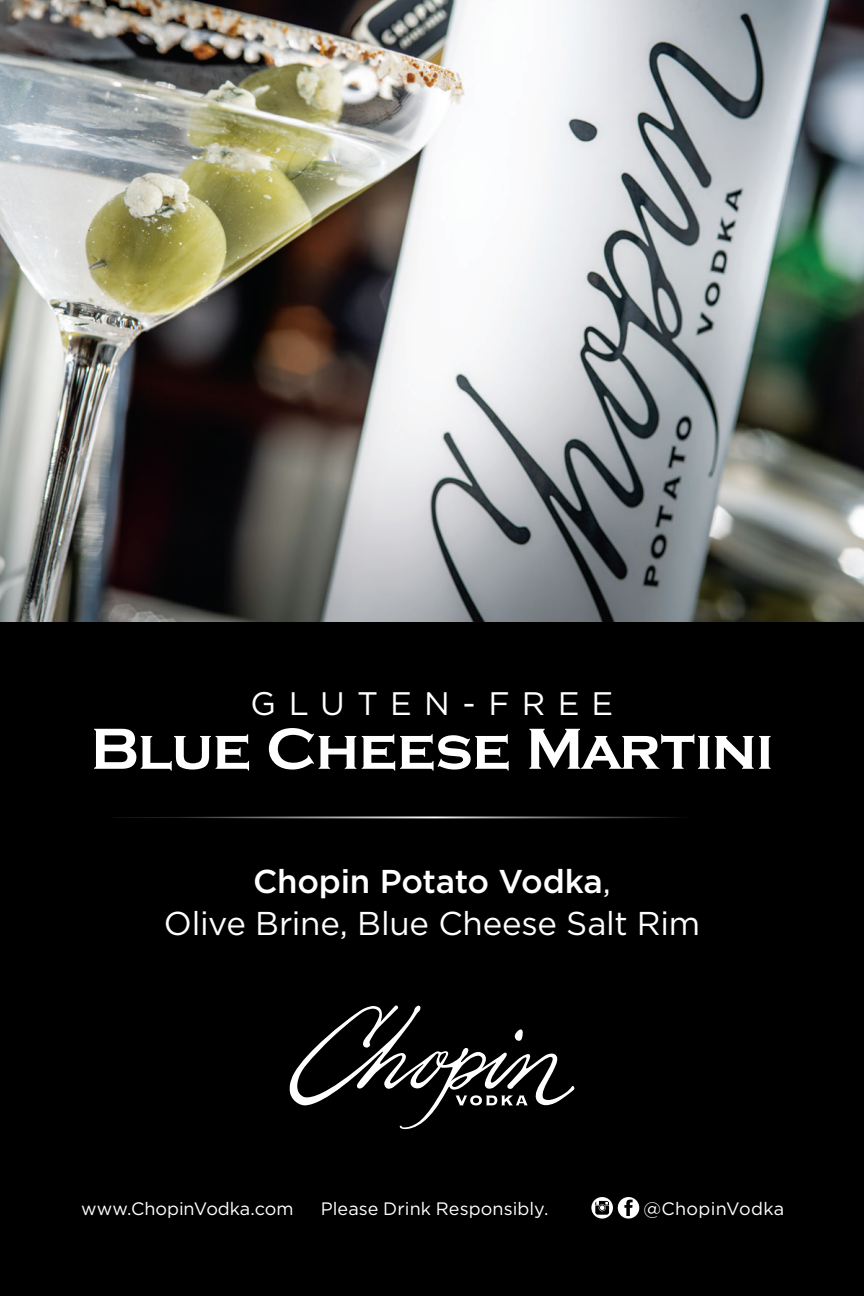
<style>
.page{position:relative;width:864px;height:1296px;background:#fff}
.page>*{position:absolute;margin:0;border:0;box-sizing:border-box;transform-origin:0 0}
.t1{font:700 60px "Copperplate";letter-spacing:-.01em;color:#fff}
.t2{font:33px/42px "Gotham";letter-spacing:-.01em;color:#fff;text-align:center}
.t3{font:32.4px "Gotham";letter-spacing:.37em;color:#fff}
.t4{font:18px "Gotham";letter-spacing:.005em;color:#fff}
.s1{font-weight:500}
</style>
<div class="page">
<img style="left:0;top:0;width:864px;height:622px">
<div style="left:0;top:622px;width:864px;height:674px;background:#000001"></div>
<svg style="left:289px;top:1005px;width:286px;height:124px"></svg>
<svg style="left:591px;top:1197px;width:48px;height:22px"></svg>
<svg style="left:114px;top:816px;width:570px;height:2px"></svg>
<p class="t3" style="left:251px;top:682px;width:364px">GLUTEN-FREE</p>
<p class="t1" style="left:91px;top:715px;width:684px">Blue Cheese Martini</p>
<p class="t2" style="left:164px;top:859px;width:538px"><span class="s1">Chopin Potato Vodka</span>,<br>Olive Brine, Blue Cheese Salt Rim</p>
<p class="t4" style="left:81px;top:1197px;width:214px">www.ChopinVodka.com</p>
<p class="t4" style="left:321px;top:1197px;width:229px">Please Drink Responsibly.</p>
<p class="t4" style="left:643px;top:1197px;width:142px">@ChopinVodka</p>
</div>
